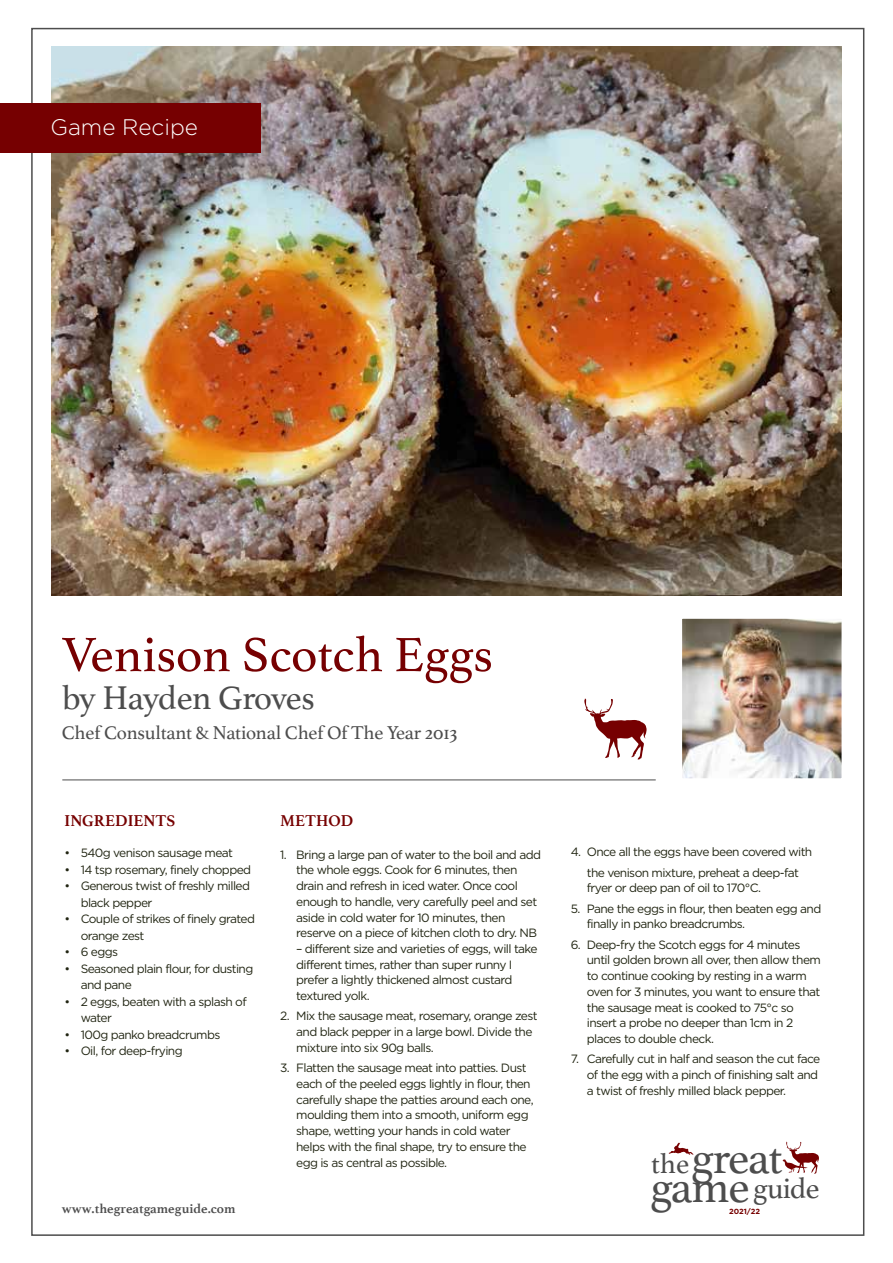
<style>
.page{position:relative;width:893px;height:1263px;background:#fff}
.page>*{position:absolute;margin:0;border:0;box-sizing:border-box;transform-origin:0 0}
.t1{font:50.7px "Athelas";color:#760001}
.t2{font:45.9px "Athelas";letter-spacing:-.025em;color:#4d4d4d}
.t3{font:34.5px "Athelas";letter-spacing:-.03em;color:#4d4d4d}
.t4{font:29.7px "Athelas";letter-spacing:-.025em;color:#4d4d4d}
.t5{font:300 22.5px "Gotham HTF";color:#fff}
.t6{font:19.5px "Athelas";letter-spacing:-.01em;color:#4d4d4d}
.t7{font:700 16.5px "Athelas";color:#760001}
.t8{font:700 13.5px "Athelas";color:#4d4d4d}
.t9{font:12px/15.8px "Gotham HTF";letter-spacing:-.05em;color:#212512}
.t10{font:700 7.5px "Gotham";color:#760001}
.s1{font-size:28.65px}
</style>
<div class="page">
<img style="left:51px;top:47px;width:791px;height:549px">
<hr style="left:62px;top:779px;width:594px;height:1px;background:#4d4d4d">
<img style="left:683px;top:619px;width:158px;height:158px">
<div style="left:679px;top:615px;width:166px;height:166px;border:3px solid #fff"></div>
<svg style="left:584px;top:698px;width:62px;height:61px"></svg>
<svg style="left:782px;top:1141px;width:37px;height:33px"></svg>
<svg style="left:669px;top:1143px;width:24px;height:12px"></svg>
<div style="left:0;top:103px;width:260px;height:50px;background:#760001"></div>
<h3 class="t5" style="left:50px;top:115px;width:149px">Game Recipe</h3>
<h1 class="t1" style="left:62px;top:614px;width:433px">Venison Scotch Eggs</h1>
<h3 class="t3" style="left:62px;top:670px;width:254px">by Hayden Groves</h3>
<h3 class="t6" style="left:62px;top:717px;width:397px">Chef Consultant &amp; National Chef Of The Year 2013</h3>
<h3 class="t7" style="left:65px;top:807px;width:112px">INGREDIENTS</h3>
<p class="t9" style="left:65px;top:845px;width:170px">• 540g venison sausage meat</p>
<p class="t9" style="left:65px;top:861px;width:188px">• 14 tsp rosemary, finely chopped</p>
<p class="t9" style="left:81px;top:877px;width:171px;line-height:16.5px;text-indent:-16px">• Generous twist of freshly milled black pepper</p>
<p class="t9" style="left:81px;top:910px;width:176px;line-height:16.5px;text-indent:-16px">• Couple of strikes of finely grated orange zest</p>
<p class="t9" style="left:65px;top:944px;width:55px">• 6 eggs</p>
<p class="t9" style="left:81px;top:960px;width:174px;line-height:16.5px;text-indent:-16px">• Seasoned plain flour, for dusting and pane</p>
<p class="t9" style="left:81px;top:993px;width:168px;line-height:16.5px;text-indent:-16px">• 2 eggs, beaten with a splash of water</p>
<p class="t9" style="left:65px;top:1026px;width:157px">• 100g panko breadcrumbs</p>
<p class="t9" style="left:65px;top:1043px;width:120px">• Oil, for deep-frying</p>
<h3 class="t7" style="left:280px;top:807px;width:75px">METHOD</h3>
<p class="t9" style="left:296px;top:846px;width:246px;text-indent:-16px">1. Bring a large pan of water to the boil and add the whole eggs. Cook for 6 minutes, then drain and refresh in iced water. Once cool enough to handle, very carefully peel and set aside in cold water for 10 minutes, then reserve on a piece of kitchen cloth to dry. NB</p>
<p class="t9" style="left:296px;top:941px;width:243px">– different size and varieties of eggs, will take different times, rather than super runny I prefer a lightly thickened almost custard textured yolk.</p>
<p class="t9" style="left:296px;top:1008px;width:243px;text-indent:-16px">2. Mix the sausage meat, rosemary, orange zest and black pepper in a large bowl. Divide the mixture into six 90g balls.</p>
<p class="t9" style="left:296px;top:1060px;width:239px;text-indent:-16px">3. Flatten the sausage meat into patties. Dust each of the peeled eggs lightly in flour, then carefully shape the patties around each one, moulding them into a smooth, uniform egg shape, wetting your hands in cold water helps with the final shape, try to ensure the egg is as central as possible.</p>
<p class="t9" style="left:571px;top:842px;width:243px;line-height:20.2px;text-align:center">4. Once all the eggs have been covered with the venison mixture, preheat a deep-fat</p>
<p class="t9" style="left:587px;top:880px;width:176px">fryer or deep pan of oil to 170°C.</p>
<p class="t9" style="left:587px;top:900px;width:236px;text-indent:-16px">5. Pane the eggs in flour, then beaten egg and finally in panko breadcrumbs.</p>
<p class="t9" style="left:587px;top:936px;width:236px;text-indent:-16px">6. Deep-fry the Scotch eggs for 4 minutes until golden brown all over, then allow them to continue cooking by resting in a warm oven for 3 minutes, you want to ensure that the sausage meat is cooked to 75°c so insert a probe no deeper than 1cm in 2 places to double check.</p>
<p class="t9" style="left:587px;top:1051px;width:235px;text-indent:-16px">7. Carefully cut in half and season the cut face of the egg with a pinch of finishing salt and a twist of freshly milled black pepper.</p>
<h2 class="t2" style="left:651px;top:1121px;width:133px"><span class="s1">the</span>great</h2>
<h2 class="t2" style="left:651px;top:1150px;width:101px">game</h2>
<h3 class="t4" style="left:753px;top:1164px;width:68px">guide</h3>
<p class="t8" style="left:62px;top:1198px;width:175px">www.thegreatgameguide.com</p>
<p class="t10" style="left:729px;top:1207px;width:32px">2021/22</p>
</div>
